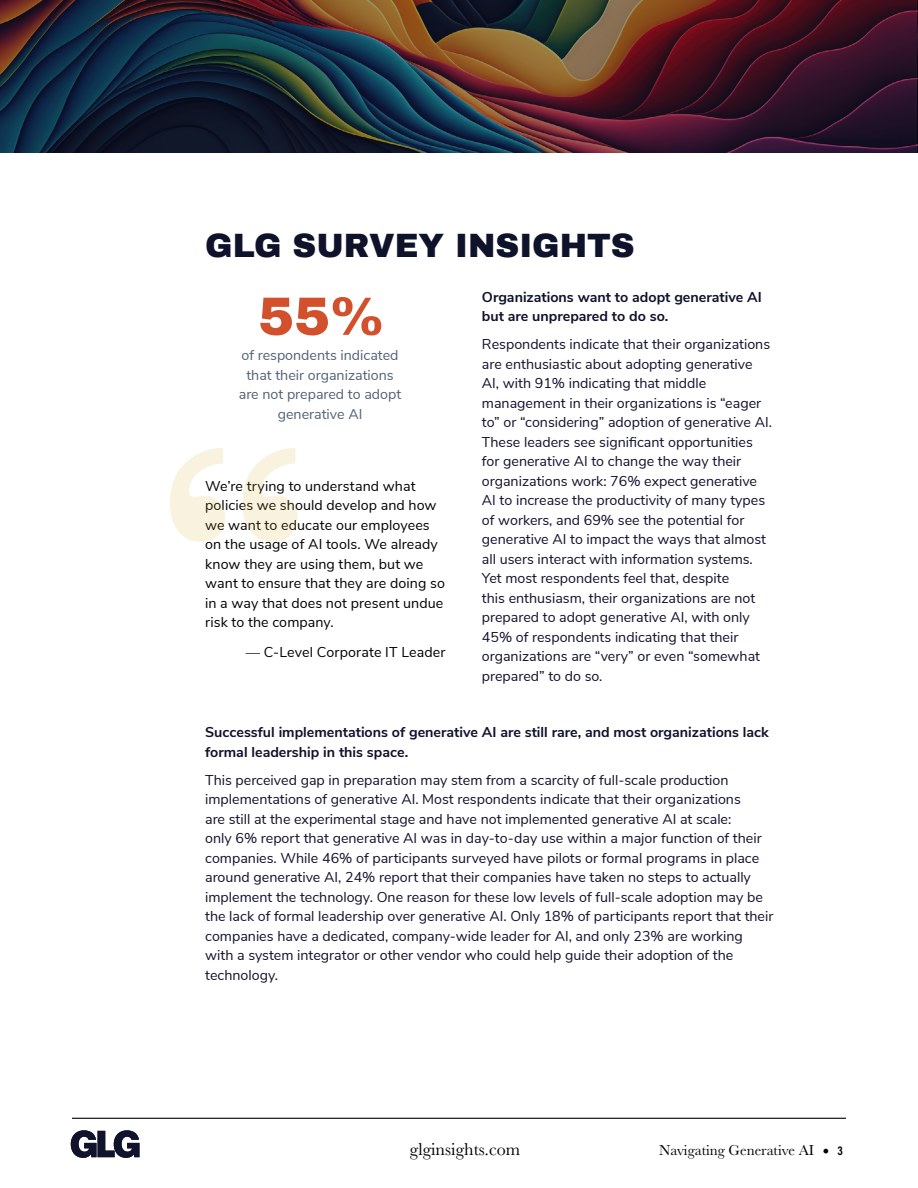
<style>
.page{position:relative;width:918px;height:1188px;background:#fff}
.page>*{position:absolute;margin:0;border:0;box-sizing:border-box;transform-origin:0 0}
.t1{font:700 270px "Baskerville";color:#d4b038}
.t2{font:900 54px "Archivo";color:#d2502c}
.t3{font:900 33px "Archivo";color:#0f122b}
.t4{font:18px "Baskerville";color:#000}
.t5{font:15px "Baskerville";color:#000}
.t6{font:14.25px/19.5px "Nunito Sans";color:#0f122b}
.t7{font:14.25px/19.5px "Nunito Sans";letter-spacing:.005em;color:#000}
.t8{font:700 14.25px/19.5px "Nunito Sans";color:#0f122b}
.t9{font:14.25px/19.5px "Nunito Sans";color:#526175;text-align:center}
.s1{font-family:"Minion Pro";font-size:18px}
.s2{font-family:"Arial Narrow";font-weight:700;font-size:12px}
</style>
<div class="page">
<hr style="left:72px;top:1118px;width:774px;height:1px;background:#000">
<img style="left:0;top:0;width:918px;height:153px">
<svg style="left:71px;top:1130px;width:68px;height:28px"></svg>
<h3 class="t3" style="left:205px;top:226px;width:431px">GLG SURVEY INSIGHTS</h3>
<h2 class="t2" style="left:258px;top:283px;width:128px">55%</h2>
<p class="t9" style="left:239px;top:364px;width:164px">that their organizations are not prepared to adopt generative AI</p>
<p class="t9" style="left:242px;top:345px;width:159px">of respondents indicated</p>
<h1 class="t1" style="left:153px;top:354px;width:162px">“</h1>
<p class="t7" style="left:205px;top:475px;width:241px">We’re trying to understand what policies we should develop and how we want to educate our employees on the usage of AI tools. We already know they are using them, but we want to ensure that they are doing so in a way that does not present undue risk to the company.</p>
<p class="t7" style="left:246px;top:641px;width:201px">— C-Level Corporate IT Leader</p>
<p class="t8" style="left:482px;top:286px;width:281px">Organizations want to adopt generative AI but are unprepared to do so.</p>
<p class="t6" style="left:482px;top:334px;width:290px">Respondents indicate that their organizations are enthusiastic about adopting generative AI, with 91% indicating that middle management in their organizations is “eager to” or “considering” adoption of generative AI.<br>These leaders see significant opportunities for generative AI to change the way their organizations work: 76% expect generative AI to increase the productivity of many types of workers, and 69% see the potential for generative AI to impact the ways that almost all users interact with information systems.<br>Yet most respondents feel that, despite<br>this enthusiasm, their organizations are not prepared to adopt generative AI, with only 45% of respondents indicating that their organizations are “very” or even “somewhat prepared” to do so.</p>
<p class="t8" style="left:205px;top:722px;width:565px">Successful implementations of generative AI are still rare, and most organizations lack formal leadership in this space.</p>
<p class="t6" style="left:205px;top:769px;width:570px">This perceived gap in preparation may stem from a scarcity of full-scale production implementations of generative AI. Most respondents indicate that their organizations<br>are still at the experimental stage and have not implemented generative AI at scale:<br>only 6% report that generative AI was in day-to-day use within a major function of their companies. While 46% of participants surveyed have pilots or formal programs in place around generative AI, 24% report that their companies have taken no steps to actually implement the technology. One reason for these low levels of full-scale adoption may be the lack of formal leadership over generative AI. Only 18% of participants report that their companies have a dedicated, company-wide leader for AI, and only 23% are working with a system integrator or other vendor who could help guide their adoption of the technology.</p>
<p class="t4" style="left:410px;top:1138px;width:112px">glginsights.com</p>
<p class="t5" style="left:659px;top:1140px;width:185px">Navigating Generative AI <span class="s1">•</span> <span class="s2">3</span></p>
</div>
